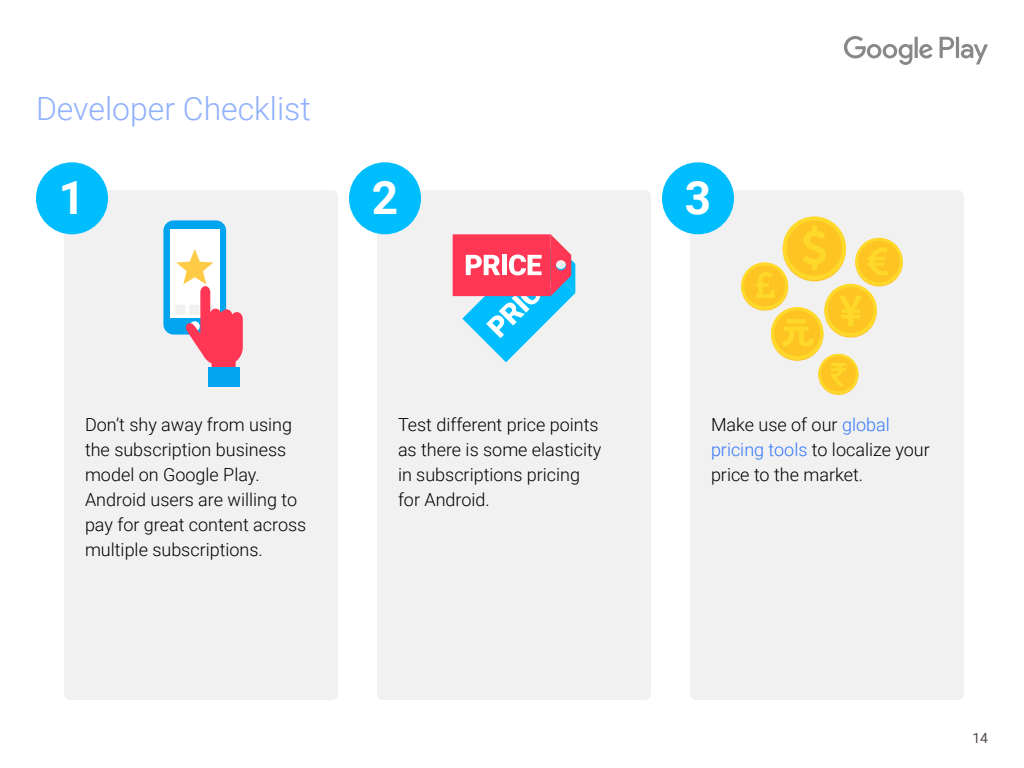
<style>
.page{position:relative;width:1024px;height:768px;background:#fff}
.page>*{position:absolute;margin:0;border:0;box-sizing:border-box;transform-origin:0 0}
.t1{font:700 46px "Roboto";color:#fff}
.t2{font:300 32px "Roboto";color:#90b1fd}
.t3{font:300 18px/25px "Roboto";color:#000}
.t4{font:14px "Roboto";color:#524b48}
.s1{color:#3577fc}
</style>
<div class="page">
<svg style="left:844px;top:36px;width:144px;height:29px"></svg>
<div style="left:64px;top:190px;width:274px;height:510px;background:#f1f1f1;border-radius:6px"></div>
<div style="left:36px;top:162px;width:72px;height:72px;background:#00bdfd;border-radius:50%"></div>
<div style="left:377px;top:190px;width:274px;height:510px;background:#f1f1f1;border-radius:6px"></div>
<div style="left:349px;top:162px;width:72px;height:72px;background:#00bdfd;border-radius:50%"></div>
<div style="left:690px;top:190px;width:274px;height:510px;background:#f1f1f1;border-radius:6px"></div>
<div style="left:662px;top:162px;width:72px;height:72px;background:#00bdfd;border-radius:50%"></div>
<div style="left:453px;top:234px;width:98px;height:62px;background:#ff3754"></div>
<svg style="left:462px;top:234px;width:113px;height:128px"></svg>
<div style="left:163px;top:220px;width:63px;height:115px;background:#00a4ef;border-radius:10px"></div>
<div style="left:170px;top:229px;width:49px;height:89px;background:#fff"></div>
<div style="left:175px;top:305px;width:10px;height:10px;background:#f1f1f1;border-radius:2px"></div>
<svg style="left:176px;top:249px;width:67px;height:118px"></svg>
<div style="left:208px;top:367px;width:32px;height:20px;background:#00a4ef"></div>
<div style="left:783px;top:217px;width:63px;height:63px;background:#ffd929;border-radius:50%"></div>
<div style="left:787px;top:221px;width:55px;height:55px;background:#fdc424;border-radius:50%"></div>
<svg style="left:803px;top:226px;width:23px;height:44px"></svg>
<svg style="left:855px;top:239px;width:48px;height:47px"></svg>
<div style="left:855px;top:238px;width:48px;height:47px;background:#ffd929;border-radius:50%"></div>
<div style="left:858px;top:241px;width:42px;height:41px;background:#fdc424;border-radius:50%"></div>
<svg style="left:868px;top:247px;width:20px;height:29px"></svg>
<svg style="left:741px;top:264px;width:47px;height:47px"></svg>
<div style="left:741px;top:262px;width:47px;height:47px;background:#ffd929;border-radius:50%"></div>
<div style="left:744px;top:265px;width:41px;height:42px;background:#fdc424;border-radius:50%"></div>
<svg style="left:756px;top:272px;width:19px;height:26px"></svg>
<svg style="left:824px;top:285px;width:53px;height:53px"></svg>
<div style="left:824px;top:284px;width:53px;height:52px;background:#ffd929;border-radius:50%"></div>
<div style="left:828px;top:287px;width:46px;height:46px;background:#fdc424;border-radius:50%"></div>
<svg style="left:840px;top:296px;width:22px;height:30px"></svg>
<svg style="left:818px;top:355px;width:40px;height:40px"></svg>
<div style="left:818px;top:354px;width:40px;height:40px;background:#ffd929;border-radius:50%"></div>
<div style="left:821px;top:356px;width:35px;height:35px;background:#fdc424;border-radius:50%"></div>
<svg style="left:831px;top:363px;width:15px;height:23px"></svg>
<div style="left:771px;top:307px;width:52px;height:53px;background:#ffd929;border-radius:50%"></div>
<div style="left:774px;top:310px;width:46px;height:46px;background:#fdc424;border-radius:50%"></div>
<svg style="left:782px;top:319px;width:32px;height:28px"></svg>
<h2 class="t2" style="left:36px;top:86px;width:276px">Developer Checklist</h2>
<h1 class="t1" style="left:59px;top:166px;width:28px">1</h1>
<h1 class="t1" style="left:372px;top:166px;width:28px">2</h1>
<p class="t3" style="left:85px;top:411px;width:223px">Don’t shy away from using the subscription business model on Google Play.<br>Android users are willing to pay for great content across multiple subscriptions.</p>
<p class="t3" style="left:398px;top:411px;width:205px">Test different price points as there is some elasticity in subscriptions pricing for Android.</p>
<h1 class="t1" style="left:685px;top:166px;width:28px">3</h1>
<p class="t3" style="left:711px;top:411px;width:220px">Make use of our <span class="s1">global pricing tools</span> to localize your price to the market.</p>
<p class="t4" style="left:972px;top:728px;width:17px">14</p>
</div>
